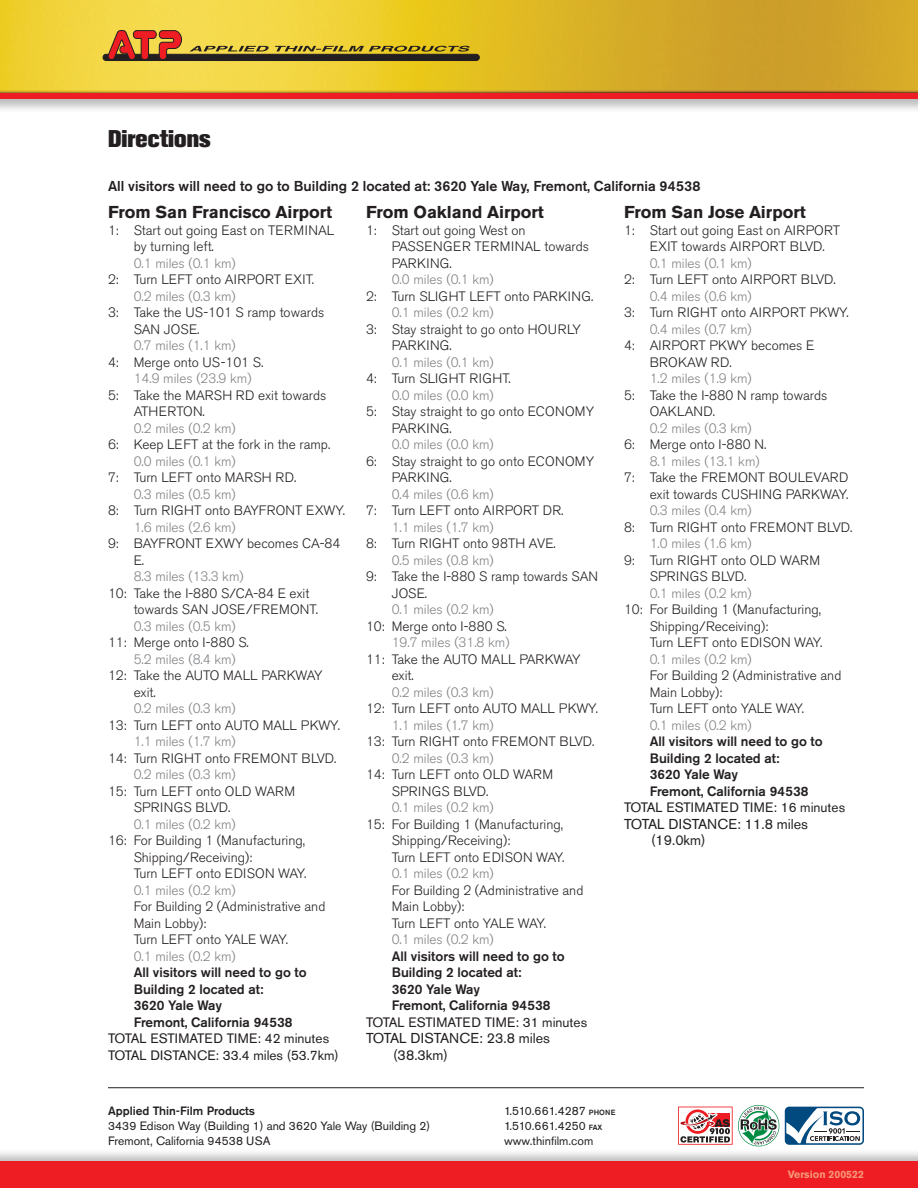
<style>
.page{position:relative;width:918px;height:1188px;background:#fff}
.page>*{position:absolute;margin:0;border:0;box-sizing:border-box;transform-origin:0 0}
.head{font:800 24px "Akzidenz Grotesk BE";color:#231f20}
.subhead_1{font:700 17.1px "Akzidenz Grotesk BE";color:#231f20}
.t1{font:500 14.25px "Akzidenz Grotesk BE";color:#231f20}
.t2{font:14.25px/16.5px "Akzidenz Grotesk BE";color:#231f20}
.t3{font:300 13.5px/16.5px "Akzidenz Grotesk BE";color:#231f20}
.t4{font:500 13.5px/16.5px "Akzidenz Grotesk BE";color:#231f20}
.t5{font:13.5px "Akzidenz Grotesk BE";color:#231f20}
.t6{font:12px/15px "Akzidenz Grotesk BE";color:#231f20}
.t7{font:500 12px "Akzidenz Grotesk BE";color:#231f20}
.version{font:700 10.5px "Akzidenz Grotesk BE";color:#f6977a}
.s1{color:#808285}
.s2{font-weight:300}
.s3{font-weight:300;color:#808285}
.s4{font-weight:500;font-size:7.5px}
</style>
<div class="page">
<div style="left:0;top:0;width:918px;height:113px;background:#231f20;opacity:.3"></div>
<div style="left:0;top:0;width:918px;height:99px;background:#ee1d23"></div>
<img style="left:0;top:0;width:918px;height:93px">
<div style="left:0;top:1148px;width:918px;height:40px;background:#231f20;opacity:.3"></div>
<div style="left:0;top:1161px;width:918px;height:27px;background:#ee1d23"></div>
<svg style="left:678px;top:1105px;width:186px;height:41px"></svg>
<div style="left:103px;top:54px;width:376px;height:7px;background:#231f20;border-radius:3px"></div>
<div style="left:103px;top:54px;width:377px;height:7px;border:1px solid #231f20;border-radius:3px"></div>
<svg style="left:108px;top:30px;width:74px;height:31px"></svg>
<svg style="left:189px;top:46px;width:80px;height:5px"></svg>
<svg style="left:275px;top:46px;width:195px;height:6px"></svg>
<hr style="left:108px;top:1087px;width:756px;height:1px;background:#231f20">
<p class="head" style="left:108px;top:125px;width:104px">Directions</p>
<p class="t1" style="left:108px;top:178px;width:594px">All visitors will need to go to Building 2 located at: 3620 Yale Way, Fremont, California 94538</p>
<p class="subhead_1" style="left:108px;top:202px;width:226px">From San Francisco Airport</p>
<p class="t3" style="left:134px;top:222px;width:202px;text-indent:-26px">1: Start out going East on TERMINAL by turning left.<br><span class="s1">0.1 miles (0.1 km)</span></p>
<p class="t3" style="left:134px;top:272px;width:182px;text-indent:-26px">2: Turn LEFT onto AIRPORT EXIT.<br><span class="s1">0.2 miles (0.3 km)</span></p>
<p class="t3" style="left:134px;top:305px;width:192px;text-indent:-26px">3: Take the US-101 S ramp towards<br>SAN JOSE.<br><span class="s1">0.7 miles (1.1 km)</span></p>
<p class="t3" style="left:134px;top:354px;width:131px;text-indent:-26px">4: Merge onto US-101 S.<br><span class="s1">14.9 miles (23.9 km)</span></p>
<p class="t3" style="left:134px;top:387px;width:194px;text-indent:-26px">5: Take the MARSH RD exit towards<br>ATHERTON.<br><span class="s1">0.2 miles (0.2 km)</span></p>
<p class="t3" style="left:134px;top:437px;width:198px;text-indent:-26px">6: Keep LEFT at the fork in the ramp.<br><span class="s1">0.0 miles (0.1 km)</span></p>
<p class="t3" style="left:134px;top:470px;width:164px;text-indent:-26px">7: Turn LEFT onto MARSH RD.<br><span class="s1">0.3 miles (0.5 km)</span></p>
<p class="t3" style="left:134px;top:503px;width:213px;text-indent:-26px">8: Turn RIGHT onto BAYFRONT EXWY.<br><span class="s1">1.6 miles (2.6 km)</span></p>
<p class="t3" style="left:134px;top:536px;width:208px;text-indent:-26px">9: BAYFRONT EXWY becomes CA-84<br>E.<br><span class="s1">8.3 miles (13.3 km)</span></p>
<p class="t3" style="left:134px;top:585px;width:186px;text-indent:-26px">10: Take the I-880 S/CA-84 E exit towards SAN JOSE/FREMONT.<br><span class="s1">0.3 miles (0.5 km)</span></p>
<p class="t3" style="left:134px;top:635px;width:117px;text-indent:-26px">11: Merge onto I-880 S.<br><span class="s1">5.2 miles (8.4 km)</span></p>
<p class="t3" style="left:134px;top:668px;width:191px;text-indent:-26px">12: Take the AUTO MALL PARKWAY exit.<br><span class="s1">0.2 miles (0.3 km)</span></p>
<p class="t3" style="left:134px;top:717px;width:208px;text-indent:-26px">13: Turn LEFT onto AUTO MALL PKWY.<br><span class="s1">1.1 miles (1.7 km)</span></p>
<p class="t3" style="left:134px;top:750px;width:204px;text-indent:-26px">14: Turn RIGHT onto FREMONT BLVD.<br><span class="s1">0.2 miles (0.3 km)</span></p>
<p class="t3" style="left:134px;top:783px;width:163px;text-indent:-26px">15: Turn LEFT onto OLD WARM<br>SPRINGS BLVD.<br><span class="s1">0.1 miles (0.2 km)</span></p>
<p class="t3" style="left:134px;top:833px;width:174px;text-indent:-26px">16: For Building 1 (Manufacturing,<br>Shipping/Receiving):<br>Turn LEFT onto EDISON WAY.<br><span class="s1">0.1 miles (0.2 km)</span></p>
<p class="t4" style="left:134px;top:898px;width:193px"><span class="s2">For Building 2 (Administrative and<br>Main Lobby):<br>Turn LEFT onto YALE WAY.<br></span><span class="s3">0.1 miles (0.2 km)<br></span>All visitors will need to go to<br>Building 2 located at:<br>3620 Yale Way<br>Fremont, California 94538</p>
<p class="t5" style="left:108px;top:1031px;width:223px">TOTAL ESTIMATED TIME: 42 minutes</p>
<p class="t5" style="left:108px;top:1047px;width:232px">TOTAL DISTANCE: 33.4 miles (53.7km)</p>
<p class="subhead_1" style="left:366px;top:202px;width:179px">From Oakland Airport</p>
<p class="t3" style="left:392px;top:222px;width:199px;text-indent:-26px">1: Start out going West on<br>PASSENGER TERMINAL towards<br>PARKING.<br><span class="s1">0.0 miles (0.1 km)</span></p>
<p class="t3" style="left:392px;top:288px;width:203px;text-indent:-26px">2: Turn SLIGHT LEFT onto PARKING.<br><span class="s1">0.1 miles (0.2 km)</span></p>
<p class="t3" style="left:392px;top:321px;width:191px;text-indent:-26px">3: Stay straight to go onto HOURLY<br>PARKING.<br><span class="s1">0.1 miles (0.1 km)</span></p>
<p class="t3" style="left:392px;top:371px;width:121px;text-indent:-26px">4: Turn SLIGHT RIGHT.<br><span class="s1">0.0 miles (0.0 km)</span></p>
<p class="t3" style="left:392px;top:404px;width:204px;text-indent:-26px">5: Stay straight to go onto ECONOMY<br>PARKING.<br><span class="s1">0.0 miles (0.0 km)</span></p>
<p class="t3" style="left:392px;top:453px;width:204px;text-indent:-26px">6: Stay straight to go onto ECONOMY<br>PARKING.<br><span class="s1">0.4 miles (0.6 km)</span></p>
<p class="t3" style="left:392px;top:503px;width:173px;text-indent:-26px">7: Turn LEFT onto AIRPORT DR.<br><span class="s1">1.1 miles (1.7 km)</span></p>
<p class="t3" style="left:392px;top:536px;width:166px;text-indent:-26px">8: Turn RIGHT onto 98TH AVE.<br><span class="s1">0.5 miles (0.8 km)</span></p>
<p class="t3" style="left:392px;top:569px;width:208px;text-indent:-26px">9: Take the I-880 S ramp towards SAN<br>JOSE.<br><span class="s1">0.1 miles (0.2 km)</span></p>
<p class="t3" style="left:366px;top:618px;width:145px;text-align:right">10: Merge onto I-880 S.<br><span class="s1">19.7 miles (31.8 km)</span></p>
<p class="t3" style="left:392px;top:651px;width:191px;text-indent:-26px">11: Take the AUTO MALL PARKWAY exit.<br><span class="s1">0.2 miles (0.3 km)</span></p>
<p class="t3" style="left:392px;top:701px;width:208px;text-indent:-26px">12: Turn LEFT onto AUTO MALL PKWY.<br><span class="s1">1.1 miles (1.7 km)</span></p>
<p class="t3" style="left:392px;top:734px;width:204px;text-indent:-26px">13: Turn RIGHT onto FREMONT BLVD.<br><span class="s1">0.2 miles (0.3 km)</span></p>
<p class="t3" style="left:392px;top:767px;width:163px;text-indent:-26px">14: Turn LEFT onto OLD WARM<br>SPRINGS BLVD.<br><span class="s1">0.1 miles (0.2 km)</span></p>
<p class="t3" style="left:392px;top:816px;width:174px;text-indent:-26px">15: For Building 1 (Manufacturing,<br>Shipping/Receiving):<br>Turn LEFT onto EDISON WAY.<br><span class="s1">0.1 miles (0.2 km)</span></p>
<p class="t4" style="left:392px;top:882px;width:193px"><span class="s2">For Building 2 (Administrative and<br>Main Lobby):<br>Turn LEFT onto YALE WAY.<br></span><span class="s3">0.1 miles (0.2 km)<br></span>All visitors will need to go to<br>Building 2 located at:<br>3620 Yale Way<br>Fremont, California 94538</p>
<p class="t5" style="left:366px;top:1014px;width:223px">TOTAL ESTIMATED TIME: 31 minutes</p>
<p class="t2" style="left:393px;top:1030px;width:159px;text-indent:-27px">TOTAL DISTANCE: 23.8 miles (38.3km)</p>
<p class="subhead_1" style="left:624px;top:202px;width:183px">From San Jose Airport</p>
<p class="t3" style="left:650px;top:222px;width:192px;text-indent:-26px">1: Start out going East on AIRPORT<br>EXIT towards AIRPORT BLVD.<br><span class="s1">0.1 miles (0.1 km)</span></p>
<p class="t3" style="left:650px;top:272px;width:188px;text-indent:-26px">2: Turn LEFT onto AIRPORT BLVD.<br><span class="s1">0.4 miles (0.6 km)</span></p>
<p class="t3" style="left:650px;top:305px;width:201px;text-indent:-26px">3: Turn RIGHT onto AIRPORT PKWY.<br><span class="s1">0.4 miles (0.7 km)</span></p>
<p class="t3" style="left:650px;top:338px;width:166px;text-indent:-26px">4: AIRPORT PKWY becomes E<br>BROKAW RD.<br><span class="s1">1.2 miles (1.9 km)</span></p>
<p class="t3" style="left:650px;top:387px;width:179px;text-indent:-26px">5: Take the I-880 N ramp towards<br>OAKLAND.<br><span class="s1">0.2 miles (0.3 km)</span></p>
<p class="t3" style="left:650px;top:437px;width:118px;text-indent:-26px">6: Merge onto I-880 N.<br><span class="s1">8.1 miles (13.1 km)</span></p>
<p class="t3" style="left:650px;top:470px;width:200px;text-align:justify;text-indent:-26px">7: Take the FREMONT BOULEVARD exit towards CUSHING PARKWAY.<br><span class="s1">0.3 miles (0.4 km)</span></p>
<p class="t3" style="left:650px;top:519px;width:204px;text-indent:-26px">8: Turn RIGHT onto FREMONT BLVD.<br><span class="s1">1.0 miles (1.6 km)</span></p>
<p class="t3" style="left:650px;top:552px;width:172px;text-indent:-26px">9: Turn RIGHT onto OLD WARM<br>SPRINGS BLVD.<br><span class="s1">0.1 miles (0.2 km)</span></p>
<p class="t3" style="left:650px;top:602px;width:174px;text-indent:-26px">10: For Building 1 (Manufacturing,<br>Shipping/Receiving):<br>Turn LEFT onto EDISON WAY.<br><span class="s1">0.1 miles (0.2 km)</span></p>
<p class="t4" style="left:650px;top:667px;width:193px"><span class="s2">For Building 2 (Administrative and<br>Main Lobby):<br>Turn LEFT onto YALE WAY.<br></span><span class="s3">0.1 miles (0.2 km)<br></span>All visitors will need to go to<br>Building 2 located at:<br>3620 Yale Way<br>Fremont, California 94538</p>
<p class="t5" style="left:624px;top:800px;width:223px">TOTAL ESTIMATED TIME: 16 minutes</p>
<p class="t2" style="left:651px;top:816px;width:159px;text-indent:-27px">TOTAL DISTANCE: 11.8 miles (19.0km)</p>
<p class="t7" style="left:108px;top:1103px;width:149px">Applied Thin-Film Products</p>
<p class="t6" style="left:108px;top:1118px;width:324px">3439 Edison Way (Building 1) and 3620 Yale Way (Building 2)<br>Fremont, California 94538 USA</p>
<p class="t6" style="left:504px;top:1103px;width:113px">1.510.661.4287 <span class="s4">PHONE<br></span>1.510.661.4250 <span class="s4">FAX </span>www.thinfilm.com</p>
<p class="version" style="left:788px;top:1168px;width:78px">Version 200522</p>
</div>
